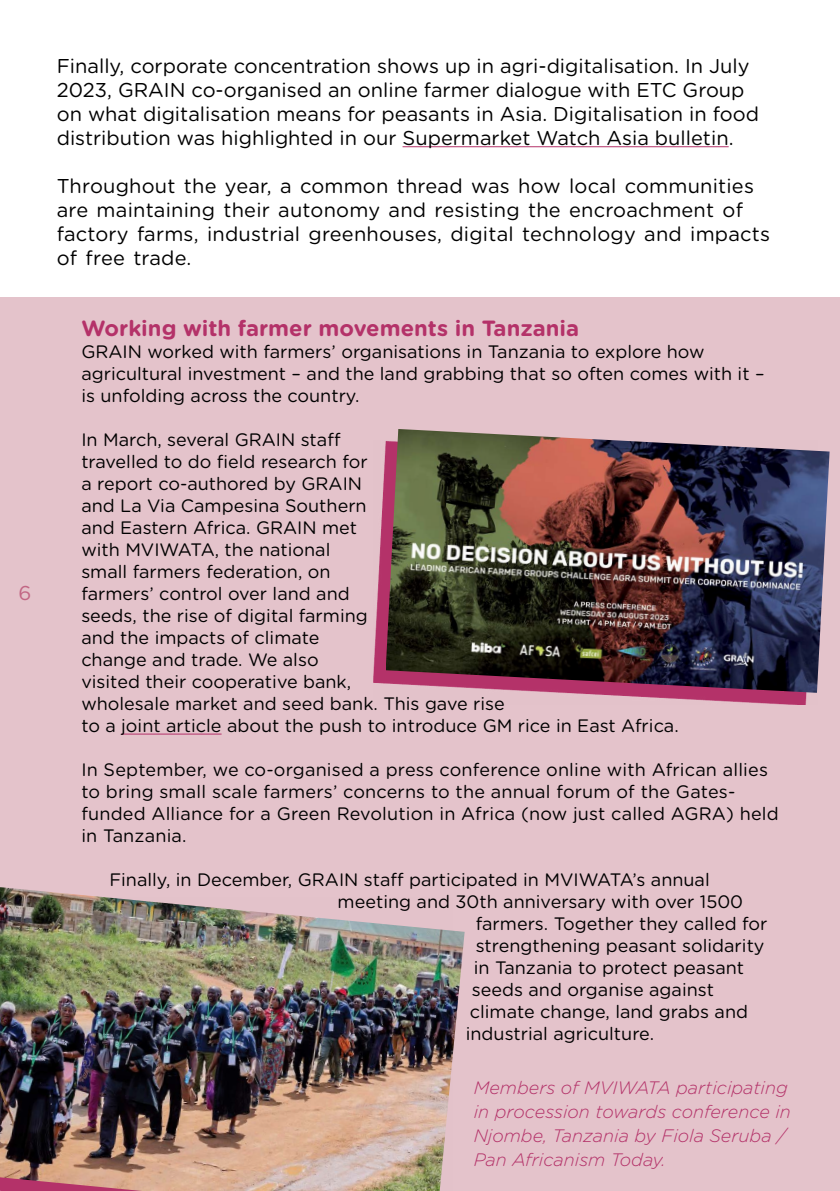
<style>
.page{position:relative;width:840px;height:1191px;background:#fff}
.page>*{position:absolute;margin:0;border:0;box-sizing:border-box;transform-origin:0 0}
.t1{font:700 22px "Gotham Rounded";color:#b43269}
.t2{font:20px/24px "Gotham Rounded";color:#000}
.t3{font:20px "Gotham Rounded";color:#c26684}
.t4{font:18px/22px "Gotham Rounded";color:#000}
.t5{font:italic 300 18px/24px "Gotham Rounded";color:#b43269}
</style>
<div class="page">
<hr style="left:402px;top:146px;width:326px;height:1px;background:#b43269">
<div style="left:0;top:297px;width:839px;height:894px;background:#e4c3cb"></div>
<hr style="left:121px;top:733px;width:100px;height:1px;background:#b43269">
<img style="left:0;top:887px;width:464px;height:304px">
<svg style="left:373px;top:454px;width:434px;height:251px"></svg>
<img style="left:385px;top:429px;width:444px;height:264px">
<p class="t3" style="left:18px;top:578px;width:14px">6</p>
<p class="t2" style="left:57px;top:53px;width:703px">Finally, corporate concentration shows up in agri-digitalisation. In July 2023, GRAIN co-organised an online farmer dialogue with ETC Group on what digitalisation means for peasants in Asia. Digitalisation in food distribution was highlighted in our Supermarket Watch Asia bulletin.</p>
<p class="t2" style="left:57px;top:173px;width:714px">Throughout the year, a common thread was how local communities are maintaining their autonomy and resisting the encroachment of factory farms, industrial greenhouses, digital technology and impacts of free trade.</p>
<p class="t1" style="left:81px;top:312px;width:499px">Working with farmer movements in Tanzania</p>
<p class="t4" style="left:81px;top:340px;width:684px">GRAIN worked with farmers’ organisations in Tanzania to explore how agricultural investment – and the land grabbing that so often comes with it – is unfolding across the country.</p>
<p class="t4" style="left:81px;top:428px;width:598px">In March, several GRAIN staff<br>travelled to do field research for<br>a report co-authored by GRAIN<br>and La Via Campesina Southern<br>and Eastern Africa. GRAIN met<br>with MVIWATA, the national<br>small farmers federation, on<br>farmers’ control over land and<br>seeds, the rise of digital farming<br>and the impacts of climate<br>change and trade. We also<br>visited their cooperative bank,<br>wholesale market and seed bank. This gave rise<br>to a joint article about the push to introduce GM rice in East Africa.</p>
<p class="t4" style="left:81px;top:758px;width:698px">In September, we co-organised a press conference online with African allies to bring small scale farmers’ concerns to the annual forum of the Gates&shy;funded Alliance for a Green Revolution in Africa (now just called AGRA) held in Tanzania.</p>
<p class="t4" style="left:109px;top:868px;width:601px">Finally, in December, GRAIN staff participated in MVIWATA’s annual</p>
<p class="t4" style="left:337px;top:890px;width:407px">meeting and 30th anniversary with over 1500</p>
<p class="t4" style="left:475px;top:912px;width:293px">farmers. Together they called for</p>
<p class="t4" style="left:475px;top:934px;width:290px">strengthening peasant solidarity</p>
<p class="t4" style="left:473px;top:956px;width:272px">in Tanzania to protect peasant</p>
<p class="t4" style="left:471px;top:978px;width:243px">seeds and organise against</p>
<p class="t4" style="left:469px;top:1000px;width:279px">climate change, land grabs and</p>
<p class="t4" style="left:465px;top:1022px;width:190px">industrial agriculture.</p>
<p class="t5" style="left:473px;top:1074px;width:318px">Members of MVIWATA participating in procession towards conference in<br>Njombe, Tanzania by Fiola Seruba /<br>Pan Africanism Today.</p>
</div>
